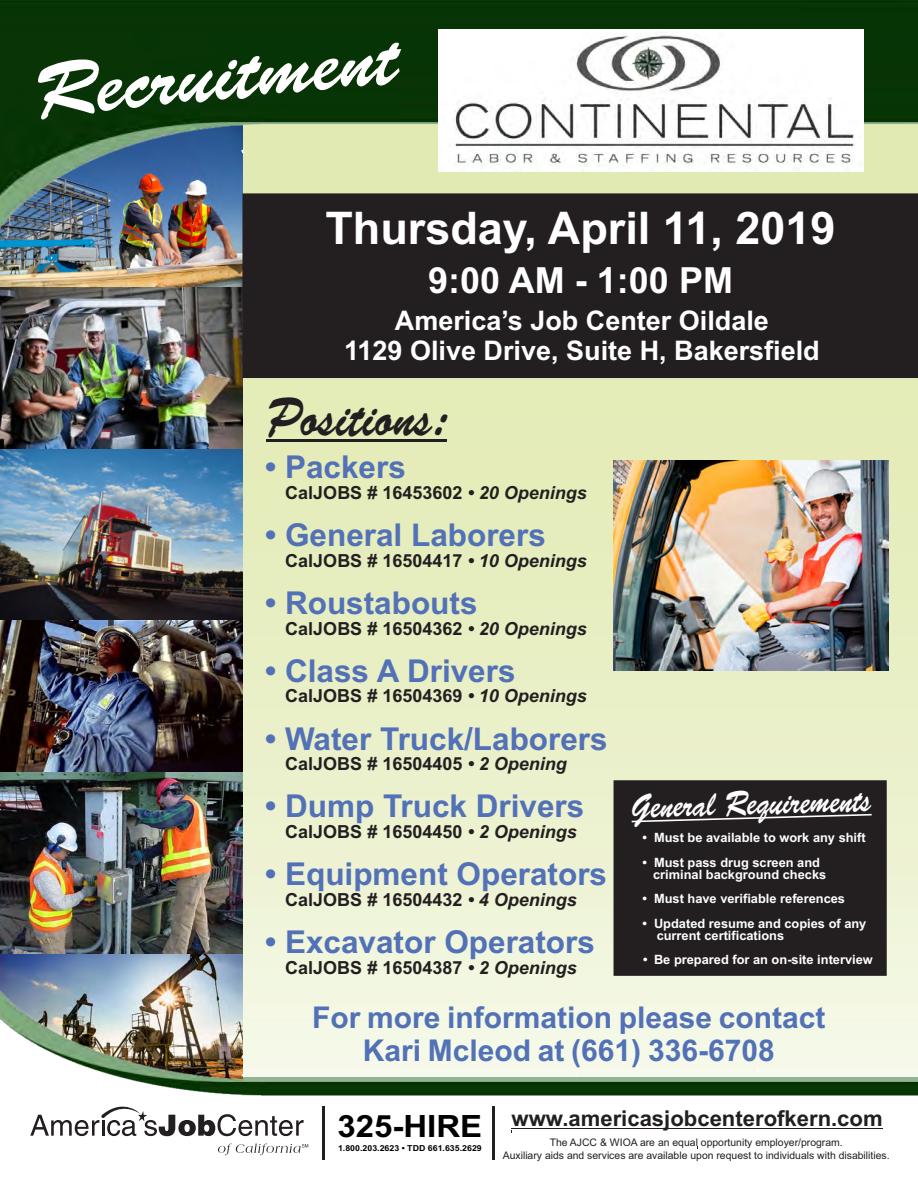
<style>
.page{position:relative;width:918px;height:1188px;background:#fff}
.page>*{position:absolute;margin:0;border:0;box-sizing:border-box;transform-origin:0 0}
.t1{font:76.95px "Brush Script Std";color:#fff}
.t2{font:54px "Brush Script Std";color:#231f20;scale:.86 1}
.t3{font:700 45px "Arial";color:#fff}
.t4{font:700 36px "Arial";color:#fff}
.t5{font:35.1px "Brush Script Std";color:#fff;scale:.8 1}
.t6{font:700 31.5px "Arial";color:#5271b7}
.t7{font:700 30.75px "Arial";color:#000;scale:1.07 1}
.t8{font:700 30px/33.5px "Arial";color:#5271b7;text-align:center}
.t9{font:700 27px/30.2px "Arial";color:#fff;text-align:center}
.t10{font:700 21.9px "Arial";color:#231f20}
.t11{font:700 18px "Arial";color:#231f20}
.t12{font:700 12.9px/12.1px "Arial";color:#fff}
.t13{font:10.35px/13.4px "Arial";color:#231f20;text-align:center}
.t14{font:700 8.25px "Arial";color:#000;scale:1.07 1}
.s1{font-style:italic}
</style>
<div class="page">
<svg style="left:243px;top:378px;width:675px;height:611px;background:#e8efc6"></svg>
<img style="left:0;top:954px;width:243px;height:35px">
<img style="left:0;top:230px;width:243px;height:217px">
<img style="left:0;top:0;width:918px;height:230px">
<img style="left:0;top:447px;width:243px;height:173px">
<img style="left:0;top:620px;width:243px;height:334px">
<img style="left:0;top:989px;width:918px;height:29px">
<img style="left:0;top:1018px;width:918px;height:142px">
<hr style="left:243px;top:1077px;width:675px;height:4px;background:#93b593">
<hr style="left:267px;top:440px;width:180px;height:2px;background:#231f20">
<hr style="left:512px;top:1128px;width:371px;height:1px;background:#231f20">
<hr style="left:492px;top:1106px;width:3px;height:53px;background:#231f20">
<div style="left:243px;top:194px;width:675px;height:184px;background:#231f20"></div>
<div style="left:614px;top:780px;width:273px;height:196px;background:#231f20;border:1px solid #231f20"></div>
<svg style="left:632px;top:814px;width:240px;height:8px"></svg>
<svg style="left:218px;top:1144px;width:90px;height:11px"></svg>
<svg style="left:30px;top:1097px;width:274px;height:39px"></svg>
<hr style="left:323px;top:1106px;width:2px;height:53px;background:#231f20">
<img style="left:614px;top:460px;width:274px;height:211px">
<img style="left:438px;top:29px;width:426px;height:143px">
<h1 class="t1" style="left:33px;top:62px;width:366px;rotate:-5deg">Recruitment</h1>
<h3 class="t3" style="left:325px;top:211px;width:512px">Thursday, April 11, 2019</h3>
<h3 class="t4" style="left:428px;top:266px;width:306px">9:00 AM - 1:00 PM</h3>
<h3 class="t9" style="left:344px;top:308px;width:477px">America’s Job Center Oildale<br>1129 Olive Drive, Suite H, Bakersfield</h3>
<h2 class="t2" style="left:267px;top:398px;width:211px">Positions:</h2>
<h3 class="t6" style="left:265px;top:455px;width:142px">• Packers</h3>
<p class="t11" style="left:285px;top:486px;width:303px">CalJOBS # 16453602 <span class="s1">• 20 Openings</span></p>
<h3 class="t6" style="left:265px;top:523px;width:282px">• General Laborers</h3>
<p class="t11" style="left:285px;top:554px;width:303px">CalJOBS # 16504417 <span class="s1">• 10 Openings</span></p>
<h3 class="t6" style="left:265px;top:591px;width:214px">• Roustabouts</h3>
<p class="t11" style="left:285px;top:621px;width:303px">CalJOBS # 16504362 <span class="s1">• 20 Openings</span></p>
<h3 class="t6" style="left:265px;top:659px;width:252px">• Class A Drivers</h3>
<p class="t11" style="left:285px;top:689px;width:303px">CalJOBS # 16504369 <span class="s1">• 10 Openings</span></p>
<h3 class="t6" style="left:265px;top:727px;width:344px">• Water Truck/Laborers</h3>
<p class="t11" style="left:285px;top:757px;width:283px">CalJOBS # 16504405 <span class="s1">• 2 Opening</span></p>
<h3 class="t6" style="left:265px;top:795px;width:321px">• Dump Truck Drivers</h3>
<p class="t11" style="left:285px;top:825px;width:293px">CalJOBS # 16504450 <span class="s1">• 2 Openings</span></p>
<h3 class="t6" style="left:265px;top:862px;width:343px">• Equipment Operators</h3>
<p class="t11" style="left:285px;top:893px;width:293px">CalJOBS # 16504432 <span class="s1">• 4 Openings</span></p>
<h3 class="t6" style="left:265px;top:930px;width:331px">• Excavator Operators</h3>
<p class="t11" style="left:285px;top:961px;width:293px">CalJOBS # 16504387 <span class="s1">• 2 Openings</span></p>
<h3 class="t8" style="left:312px;top:1003px;width:515px">For more information please contact<br>Kari Mcleod at (661) 336-6708</h3>
<h3 class="t5" style="left:631px;top:794px;width:302px;rotate:-2deg">General Requirements</h3>
<p class="t12" style="left:642px;top:833px;width:225px">• Must be available to work any shift</p>
<p class="t12" style="left:653px;top:857px;width:175px;text-indent:-11px">• Must pass drug screen and criminal background checks</p>
<p class="t12" style="left:642px;top:894px;width:204px">• Must have verifiable references</p>
<p class="t12" style="left:657px;top:918px;width:211px;text-indent:-14px">• Updated resume and copies of any current certifications</p>
<p class="t12" style="left:642px;top:955px;width:232px"><span class="s1">•</span> Be prepared for an on-site interview</p>
<p class="t10" style="left:512px;top:1110px;width:373px">www.americasjobcenterofkern.com</p>
<h3 class="t7" style="left:337px;top:1114px;width:137px">325-HIRE</h3>
<p class="t14" style="left:338px;top:1145px;width:136px">1.800.203.2623 • TDD 661.635.2629</p>
<p class="t13" style="left:503px;top:1136px;width:388px">The AJCC &amp; WIOA are an equal opportunity employer/program.<br>Auxiliary aids and services are available upon request to individuals with disabilities.</p>
</div>
